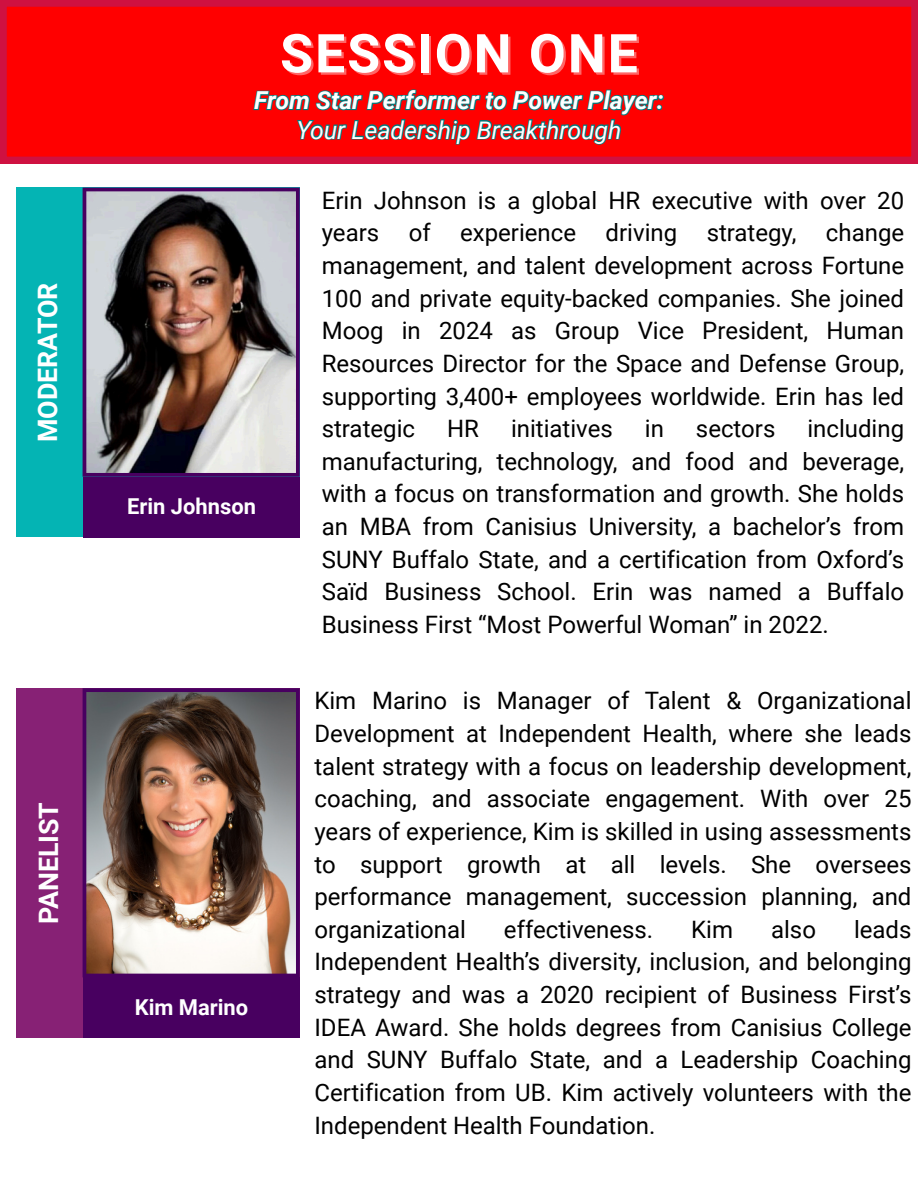
<style>
.page{position:relative;width:918px;height:1188px;background:#fff}
.page>*{position:absolute;margin:0;border:0;box-sizing:border-box;transform-origin:0 0}
.t1{font:700 53.55px "Roboto";letter-spacing:.035em;color:#fff}
.t2{font:700 26.85px "Roboto";color:#fff}
.t3{font:italic 700 24.75px/29.4px "Roboto";color:#fff;text-align:center}
.t4{font:24px/32.7px "Roboto";color:#000;text-align:justify}
.t5{font:700 21.9px "Roboto";color:#fff}
.s1{font-weight:400}
</style>
<div class="page">
<div style="left:16px;top:188px;width:284px;height:349px;background:#04b4b4"></div>
<img style="left:83px;top:188px;width:217px;height:289px">
<div style="left:83px;top:477px;width:217px;height:60px;background:#480060"></div>
<div style="left:16px;top:688px;width:284px;height:350px;background:#872175"></div>
<img style="left:83px;top:688px;width:217px;height:289px">
<div style="left:83px;top:977px;width:217px;height:61px;background:#480060"></div>
<svg style="left:0;top:0;width:918px;height:163px;background:#fa0106"></svg>
<svg style="left:252px;top:84px;width:413px;height:116px"></svg>
<h3 class="t2" style="left:32px;top:442px;width:161px;rotate:-90deg">MODERATOR</h3>
<h4 class="t2" style="left:33px;top:924px;width:124px;rotate:-90deg">PANELIST</h4>
<h4 class="t1" style="left:280px;top:23px;width:359px">SESSION ONE</h4>
<p class="t3" style="left:254px;top:86px;width:411px">From Star Performer to Power Player:<br><span class="s1">Your Leadership Breakthrough</span></p>
<h1 class="t5" style="left:127px;top:494px;width:130px">Erin Johnson</h1>
<h2 class="t5" style="left:135px;top:994px;width:115px">Kim Marino</h2>
<p class="t4" style="left:322px;top:184px;width:584px">Erin Johnson is a global HR executive with over 20 years of experience driving strategy, change management, and talent development across Fortune 100 and private equity-backed companies. She joined Moog in 2024 as Group Vice President, Human Resources Director for the Space and Defense Group, supporting 3,400+ employees worldwide. Erin has led strategic</p>
<p class="t4" style="left:322px;top:413px;width:584px;text-indent:486px">including manufacturing, technology, and food and beverage, with a focus on transformation and growth. She holds an MBA from Canisius University, a bachelor’s from SUNY Buffalo State, and a certification from Oxford’s Saïd Business School. Erin was named a Buffalo Business First “Most Powerful Woman” in 2022.</p>
<p class="t4" style="left:447px;top:413px;width:33px">HR</p>
<p class="t4" style="left:511px;top:413px;width:103px">initiatives</p>
<p class="t4" style="left:645px;top:413px;width:21px">in</p>
<p class="t4" style="left:696px;top:413px;width:81px">sectors</p>
<h2 class="t4" style="left:314px;top:685px;width:599px">Kim Marino is Manager of Talent &amp; Organizational Development at Independent Health, where she leads talent strategy with a focus on leadership development, coaching, and associate engagement. With over 25 years of experience, Kim is skilled in using assessments to support growth at all levels. She oversees performance management, succession planning, and organizational</h2>
<h2 class="t4" style="left:504px;top:913px;width:151px">effectiveness.</h2>
<h2 class="t4" style="left:691px;top:913px;width:43px">Kim</h2>
<h2 class="t4" style="left:771px;top:913px;width:46px">also</h2>
<h2 class="t4" style="left:314px;top:913px;width:599px;text-indent:540px">leads Independent Health’s diversity, inclusion, and belonging strategy and was a 2020 recipient of Business First’s IDEA Award. She holds degrees from Canisius College and SUNY Buffalo State, and a Leadership Coaching Certification from UB. Kim actively volunteers with the Independent Health Foundation.</h2>
</div>
